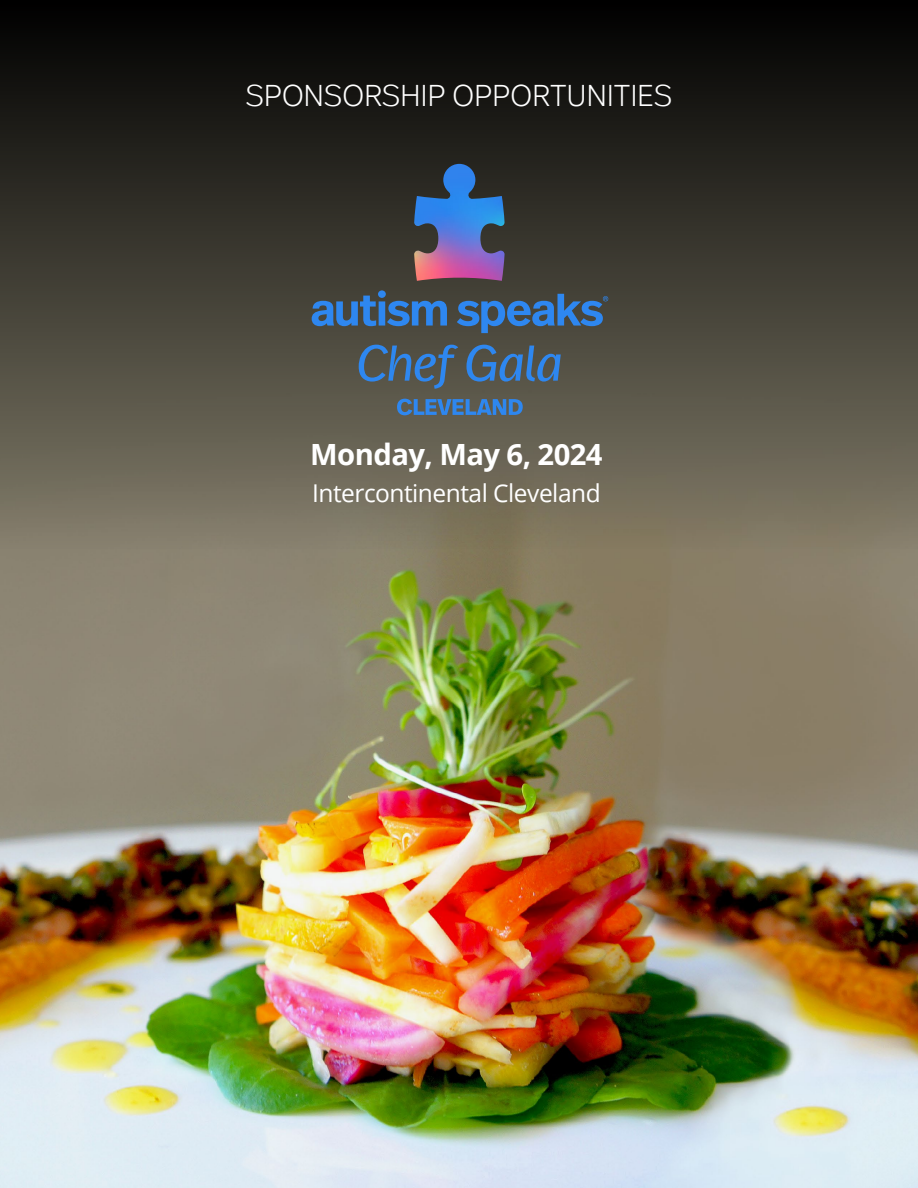
<style>
.page{position:relative;width:918px;height:1188px;background:#fff}
.page>*{position:absolute;margin:0;border:0;box-sizing:border-box;transform-origin:0 0}
.t1{font:300 30px "Real Head Pro";letter-spacing:.01em;color:#fff}
.t2{font:700 29.25px "Open Sans";letter-spacing:-.02em;color:#fff}
.t3{font:24.45px "Open Sans";letter-spacing:-.02em;color:#fff}
</style>
<div class="page">
<img style="left:0;top:549px;width:918px;height:639px">
<div style="left:0;top:0;width:918px;height:549px;background:linear-gradient(to bottom,#000,#827b68)"></div>
<img style="left:414px;top:164px;width:91px;height:117px">
<svg style="left:397px;top:399px;width:126px;height:16px;background:#4372a6"></svg>
<svg style="left:359px;top:345px;width:99px;height:44px;background:#4a6074"></svg>
<svg style="left:466px;top:345px;width:95px;height:37px;background:#466381"></svg>
<svg style="left:312px;top:290px;width:135px;height:36px;background:#3b6088"></svg>
<svg style="left:457px;top:294px;width:151px;height:39px;background:#3d5e81"></svg>
<p class="t1" style="left:246px;top:75px;width:428px">SPONSORSHIP OPPORTUNITIES</p>
<p class="t2" style="left:310px;top:434px;width:294px">Monday, May 6, 2024</p>
<p class="t3" style="left:312px;top:476px;width:290px">Intercontinental Cleveland</p>
</div>
